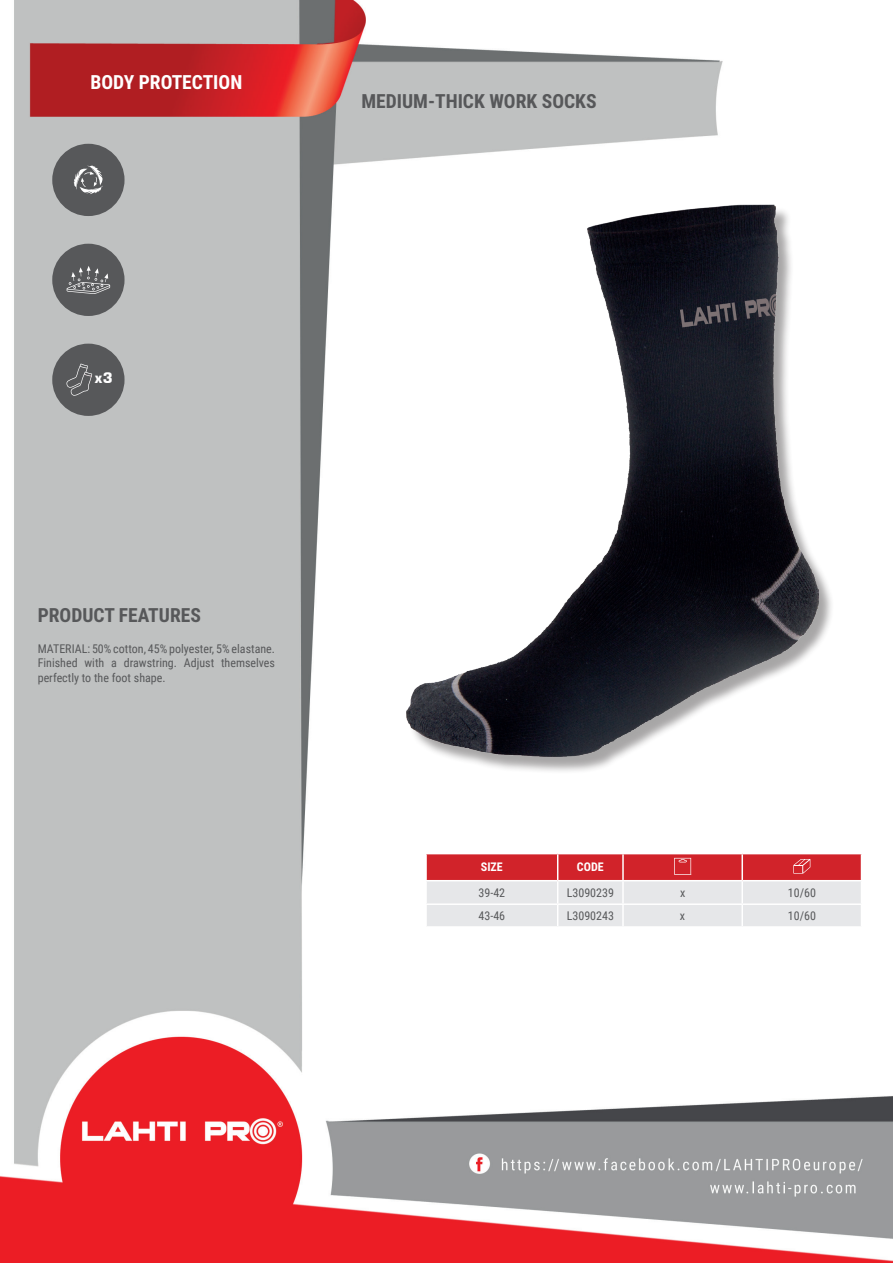
<style>
.page{position:relative;width:893px;height:1263px;background:#fff}
.page>*{position:absolute;margin:0;border:0;box-sizing:border-box;transform-origin:0 0}
.t1{font:700 19.5px "Roboto Condensed";color:#57585a}
.t2{font:700 19.5px "Roboto Condensed";color:#fff}
.t3{font:700 14.25px "Square 721 BT";color:#fff}
.t4{font:12px/14.4px "Roboto Condensed";color:#57585a;text-align:justify}
.t5{font:700 12px "Roboto Condensed";color:#fff}
</style>
<div class="page">
<img style="left:0;top:0;width:893px;height:1263px">
<div style="left:52px;top:144px;width:73px;height:72px;background:#57585a;border-radius:50%"></div>
<div style="left:52px;top:244px;width:73px;height:72px;background:#57585a;border-radius:50%"></div>
<div style="left:52px;top:344px;width:73px;height:72px;background:#57585a;border-radius:50%"></div>
<div style="left:408px;top:206px;width:427px;height:568px;background:#231f20;opacity:.4"></div>
<img style="left:406px;top:204px;width:412px;height:553px">
<hr style="left:425px;top:854px;width:2px;height:26px;background:#fff">
<hr style="left:425px;top:881px;width:2px;height:22px;background:#fff">
<hr style="left:425px;top:905px;width:2px;height:21px;background:#fff">
<hr style="left:425px;top:853px;width:133px;height:1px;background:#fff">
<hr style="left:425px;top:880px;width:133px;height:1px;background:#fff">
<hr style="left:425px;top:903px;width:133px;height:2px;background:#fff">
<hr style="left:425px;top:926px;width:133px;height:2px;background:#fff">
<hr style="left:558px;top:926px;width:65px;height:2px;background:#fff">
<hr style="left:623px;top:926px;width:119px;height:2px;background:#fff">
<hr style="left:742px;top:926px;width:120px;height:2px;background:#fff">
<svg style="left:426px;top:853px;width:436px;height:73px;background:#e0a5a9"></svg>
<svg style="left:73px;top:166px;width:30px;height:28px"></svg>
<svg style="left:67px;top:266px;width:43px;height:28px"></svg>
<svg style="left:66px;top:363px;width:27px;height:33px"></svg>
<h1 class="t2" style="left:90px;top:69px;width:153px">BODY PROTECTION</h1>
<h1 class="t1" style="left:361px;top:88px;width:237px">MEDIUM-THICK WORK SOCKS</h1>
<p class="t3" style="left:95px;top:369px;width:20px">x3</p>
<h1 class="t1" style="left:38px;top:601px;width:165px">PRODUCT FEATURES</h1>
<p class="t4" style="left:38px;top:641px;width:239px">MATERIAL: 50% cotton, 45% polyester, 5% elastane.<br>Finished with a drawstring. Adjust themselves perfectly to the foot shape.</p>
<p class="t5" style="left:481px;top:859px;width:23px">SIZE</p>
<p class="t5" style="left:577px;top:859px;width:28px">CODE</p>
<p class="t4" style="left:479px;top:885px;width:28px">39-42</p>
<p class="t4" style="left:567px;top:885px;width:49px">L3090239</p>
<p class="t4" style="left:680px;top:885px;width:7px">x</p>
<p class="t4" style="left:788px;top:885px;width:30px">10/60</p>
<p class="t4" style="left:478px;top:908px;width:28px">43-46</p>
<p class="t4" style="left:567px;top:908px;width:49px">L3090243</p>
<p class="t4" style="left:680px;top:908px;width:7px">x</p>
<p class="t4" style="left:788px;top:908px;width:30px">10/60</p>
</div>
